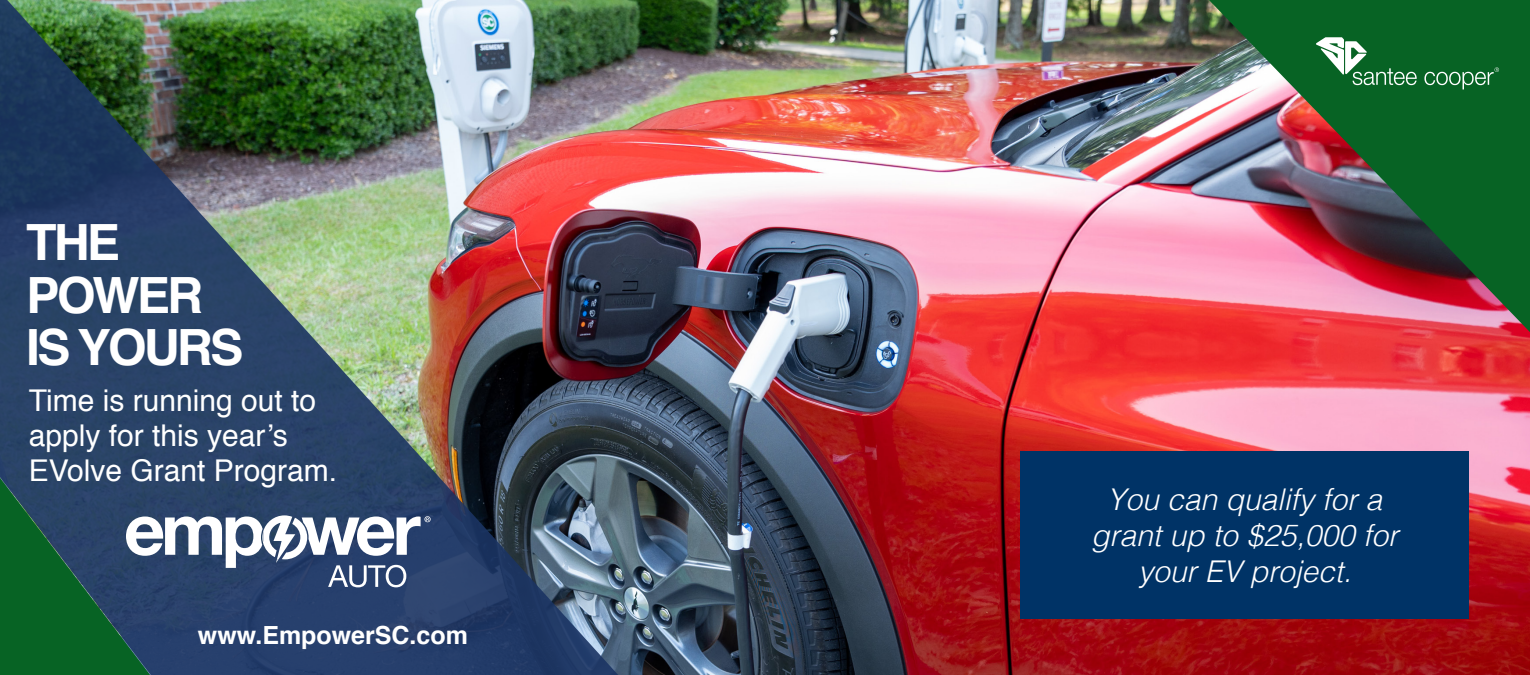
<style>
.page{position:relative;width:1530px;height:675px;background:#fff}
.page>*{position:absolute;margin:0;border:0;box-sizing:border-box;transform-origin:0 0}
.t1{font:700 50px "Helvetica";letter-spacing:-.06em;color:#fff}
.t2{font:30px/35px "Helvetica";color:#fff}
.t3{font:italic 300 30px "Helvetica";color:#fff}
.t4{font:700 25px "Helvetica";color:#fff}
</style>
<div class="page">
<img style="left:644px;top:0;width:886px;height:675px">
<img style="left:0;top:0;width:644px;height:675px">
<img style="left:1209px;top:0;width:321px;height:332px">
<svg style="left:1315px;top:37px;width:102px;height:48px"></svg>
<svg style="left:1424px;top:67px;width:75px;height:22px;background:#337e4a"></svg>
<svg style="left:0;top:478px;width:431px;height:197px;background:#35586b"></svg>
<div style="left:1021px;top:451px;width:448px;height:168px;background:#036"></div>
<p class="t1" style="left:26px;top:203px;width:96px">THE</p>
<p class="t1" style="left:26px;top:255px;width:178px">POWER</p>
<p class="t1" style="left:26px;top:308px;width:219px">IS YOURS</p>
<p class="t2" style="left:29px;top:384px;width:310px">Time is running out to apply for this year’s<br>EVolve Grant Program.</p>
<p class="t4" style="left:198px;top:615px;width:271px">www.EmpowerSC.com</p>
<p class="t3" style="left:1107px;top:474px;width:277px">You can qualify for a</p>
<p class="t3" style="left:1091px;top:510px;width:308px">grant up to $25,000 for</p>
<p class="t3" style="left:1138px;top:546px;width:215px">your EV project.</p>
</div>
